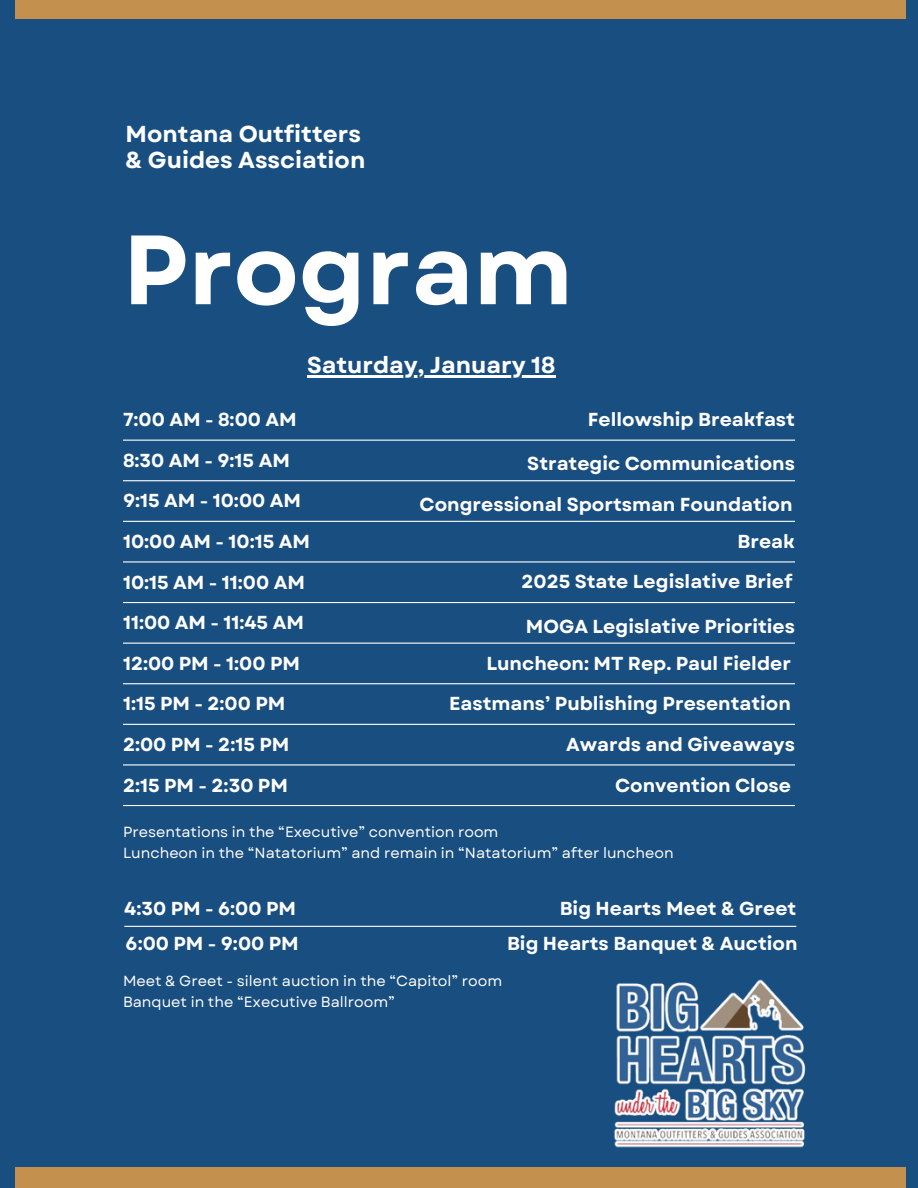
<style>
.page{position:relative;width:918px;height:1188px;background:#194e80}
.page>*{position:absolute;margin:0;border:0;box-sizing:border-box;transform-origin:0 0}
.t1{font:700 98.1px "Garet";color:#fff}
.t2{font:700 23.1px/26.7px "Garet";color:#fff}
.t3{font:700 18.75px "Garet";color:#fff}
.t4{font:14.7px "Garet";color:#fff}
</style>
<div class="page">
<div style="left:15px;top:0;width:890px;height:19px;background:#c3904e"></div>
<hr style="left:123px;top:440px;width:672px;height:1px;background:#fff">
<hr style="left:123px;top:480px;width:672px;height:1px;background:#fff">
<hr style="left:123px;top:521px;width:672px;height:1px;background:#fff">
<hr style="left:123px;top:561px;width:672px;height:2px;background:#fff">
<hr style="left:123px;top:602px;width:672px;height:1px;background:#fff">
<hr style="left:123px;top:643px;width:672px;height:1px;background:#fff">
<hr style="left:123px;top:683px;width:672px;height:1px;background:#fff">
<hr style="left:123px;top:724px;width:672px;height:1px;background:#fff">
<hr style="left:123px;top:764px;width:672px;height:1px;background:#fff">
<hr style="left:123px;top:805px;width:672px;height:1px;background:#fff">
<hr style="left:124px;top:926px;width:672px;height:1px;background:#fff">
<hr style="left:307px;top:375px;width:248px;height:2px;background:#fff">
<img style="left:614px;top:979px;width:192px;height:169px">
<div style="left:15px;top:1167px;width:890px;height:21px;background:#c3904e"></div>
<h1 class="t2" style="left:126px;top:120px;width:241px">Montana Outfitters &amp; Guides Assciation</h1>
<h2 class="t1" style="left:123px;top:199px;width:451px">Program</h2>
<h2 class="t2" style="left:307px;top:351px;width:250px">Saturday, January 18</h2>
<h3 class="t3" style="left:123px;top:406px;width:175px">7:00 AM - 8:00 AM</h3>
<h4 class="t3" style="left:123px;top:447px;width:168px">8:30 AM - 9:15 AM</h4>
<p class="t3" style="left:588px;top:406px;width:209px">Fellowship Breakfast</p>
<p class="t3" style="left:527px;top:450px;width:269px">Strategic Communications</p>
<h4 class="t3" style="left:123px;top:487px;width:179px">9:15 AM - 10:00 AM</h4>
<h3 class="t3" style="left:420px;top:491px;width:374px">Congressional Sportsman Foundation</h3>
<h3 class="t3" style="left:123px;top:528px;width:189px">10:00 AM - 10:15 AM</h3>
<h4 class="t3" style="left:738px;top:528px;width:59px">Break</h4>
<p class="t3" style="left:123px;top:568px;width:183px">10:15 AM - 11:00 AM</p>
<h4 class="t3" style="left:123px;top:609px;width:182px">11:00 AM - 11:45 AM</h4>
<h3 class="t3" style="left:526px;top:613px;width:271px">MOGA Legislative Priorities</h3>
<p class="t3" style="left:521px;top:568px;width:273px">2025 State Legislative Brief</p>
<h3 class="t3" style="left:123px;top:650px;width:179px">12:00 PM - 1:00 PM</h3>
<h4 class="t3" style="left:486px;top:649px;width:306px">Luncheon: MT Rep. Paul Fielder</h4>
<p class="t3" style="left:123px;top:690px;width:164px">1:15 PM - 2:00 PM</p>
<h3 class="t3" style="left:449px;top:690px;width:343px">Eastmans’ Publishing Presentation</h3>
<h4 class="t3" style="left:123px;top:731px;width:168px">2:00 PM - 2:15 PM</h4>
<p class="t3" style="left:566px;top:731px;width:230px">Awards and Giveaways</p>
<h3 class="t3" style="left:123px;top:771px;width:166px">2:15 PM - 2:30 PM</h3>
<h4 class="t3" style="left:615px;top:772px;width:177px">Convention Close</h4>
<h3 class="t4" style="left:123px;top:821px;width:377px">Presentations in the “Executive” convention room</h3>
<h4 class="t4" style="left:123px;top:842px;width:552px">Luncheon in the “Natatorium” and remain in “Natatorium” after luncheon</h4>
<p class="t3" style="left:124px;top:895px;width:173px">4:30 PM - 6:00 PM</p>
<h3 class="t3" style="left:560px;top:895px;width:238px">Big Hearts Meet &amp; Greet</h3>
<h4 class="t3" style="left:126px;top:930px;width:175px">6:00 PM - 9:00 PM</h4>
<p class="t3" style="left:507px;top:930px;width:292px">Big Hearts Banquet &amp; Auction</p>
<p class="t4" style="left:123px;top:970px;width:381px">Meet &amp; Greet - silent auction in the “Capitol” room</p>
<h3 class="t4" style="left:123px;top:991px;width:273px">Banquet in the “Executive Ballroom”</h3>
</div>
